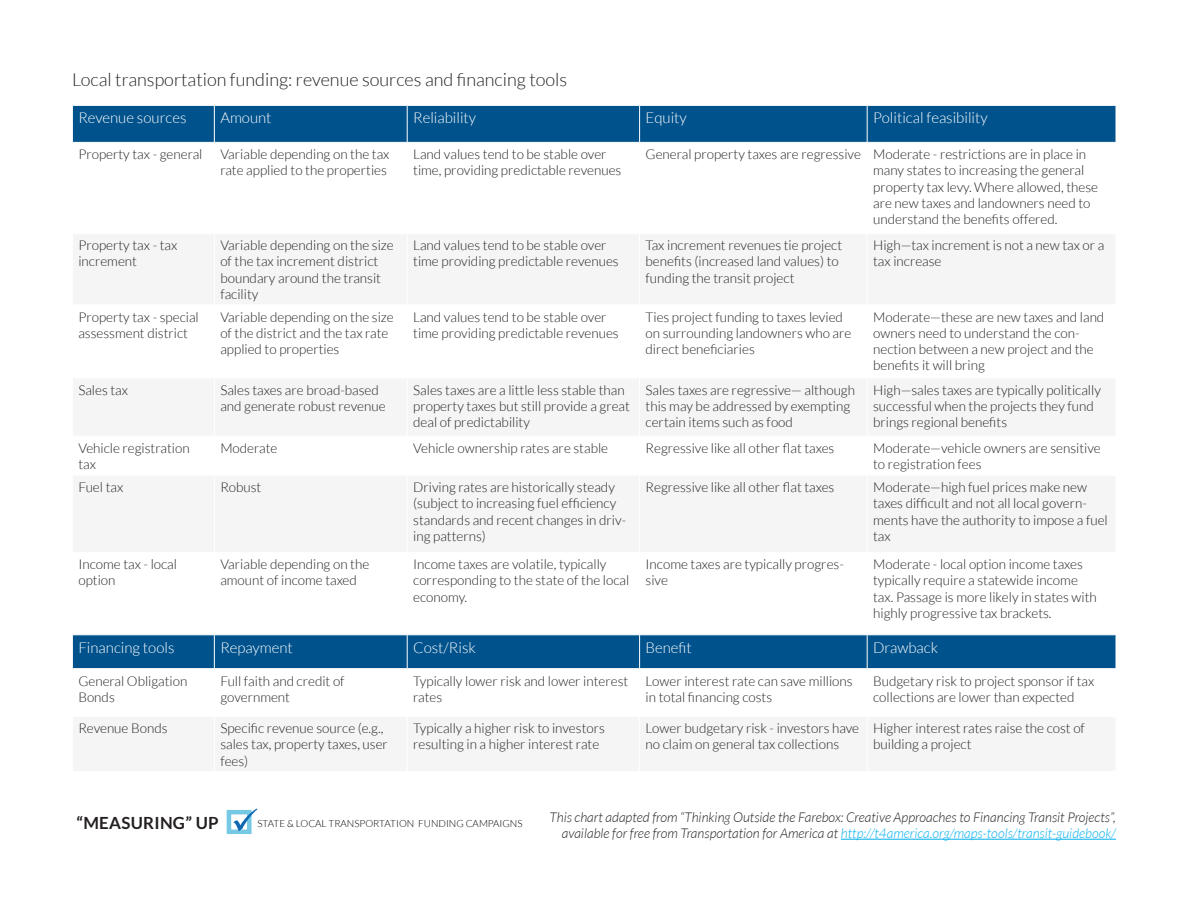
<style>
.page{position:relative;width:1188px;height:918px;background:#fff}
.page>*{position:absolute;margin:0;border:0;box-sizing:border-box;transform-origin:0 0}
.t1{font:300 18px "Lato";color:#231f20}
.t2{font:700 16.8px "Lato";letter-spacing:.015em;color:#231f20}
.t3{font:300 15px "Lato";color:#fff}
.t4{font:300 13.5px/16.2px "Lato";color:#231f20}
.t5{font:italic 300 13.5px "Lato";color:#00aeef}
.t6{font:italic 300 13.5px "Lato";color:#231f20}
.t7{font:300 9.9px "Lato";color:#000}
.s1{color:#231f20}
</style>
<div class="page">
<div style="left:73px;top:106px;width:1043px;height:36px;background:#00528c"></div>
<div style="left:73px;top:635px;width:1043px;height:33px;background:#00528c"></div>
<hr style="left:214px;top:106px;width:1px;height:36px;background:#fff">
<hr style="left:407px;top:106px;width:1px;height:36px;background:#fff">
<hr style="left:639px;top:106px;width:1px;height:36px;background:#fff">
<hr style="left:867px;top:106px;width:1px;height:36px;background:#fff">
<hr style="left:214px;top:635px;width:1px;height:33px;background:#fff">
<hr style="left:407px;top:635px;width:1px;height:33px;background:#fff">
<hr style="left:639px;top:635px;width:1px;height:33px;background:#fff">
<hr style="left:867px;top:635px;width:1px;height:33px;background:#fff">
<hr style="left:841px;top:839px;width:275px;height:1px;background:#00aeef">
<svg style="left:227px;top:809px;width:30px;height:25px"></svg>
<p class="t1" style="left:72px;top:70px;width:497px">Local transportation funding: revenue sources and financing tools</p>
<p class="t3" style="left:78px;top:110px;width:110px">Revenue sources</p>
<p class="t3" style="left:220px;top:110px;width:53px">Amount</p>
<p class="t3" style="left:413px;top:110px;width:65px">Reliability</p>
<p class="t3" style="left:646px;top:110px;width:43px">Equity</p>
<p class="t3" style="left:873px;top:110px;width:116px">Political feasibility</p>
<p class="t4" style="left:78px;top:146px;width:126px">Property tax - general</p>
<p class="t4" style="left:220px;top:146px;width:171px">Variable depending on the tax rate applied to the properties</p>
<p class="t4" style="left:413px;top:146px;width:210px">Land values tend to be stable over time, providing predictable revenues</p>
<p class="t4" style="left:646px;top:146px;width:217px">General property taxes are regressive</p>
<p class="t4" style="left:873px;top:146px;width:226px">Moderate - restrictions are in place in many states to increasing the general property tax levy. Where allowed, these are new taxes and landowners need to understand the benefits offered.</p>
<p class="t4" style="left:78px;top:237px;width:100px">Property tax - tax increment</p>
<p class="t4" style="left:220px;top:237px;width:175px">Variable depending on the size of the tax increment district boundary around the transit facility</p>
<p class="t4" style="left:413px;top:237px;width:207px">Land values tend to be stable over time providing predictable revenues</p>
<p class="t4" style="left:646px;top:237px;width:198px">Tax increment revenues tie project benefits (increased land values) to funding the transit project</p>
<p class="t4" style="left:873px;top:237px;width:233px">High—tax increment is not a new tax or a tax increase</p>
<p class="t4" style="left:78px;top:309px;width:122px">Property tax - special assessment district</p>
<p class="t4" style="left:220px;top:309px;width:175px">Variable depending on the size of the district and the tax rate applied to properties</p>
<p class="t4" style="left:413px;top:309px;width:207px">Land values tend to be stable over time providing predictable revenues</p>
<p class="t4" style="left:646px;top:309px;width:207px">Ties project funding to taxes levied on surrounding landowners who are direct beneficiaries</p>
<p class="t4" style="left:873px;top:309px;width:233px">Moderate—these are new taxes and land owners need to understand the con&shy;nection between a new project and the benefits it will bring</p>
<p class="t4" style="left:78px;top:382px;width:51px">Sales tax</p>
<p class="t4" style="left:220px;top:382px;width:167px">Sales taxes are broad-based and generate robust revenue</p>
<p class="t4" style="left:413px;top:382px;width:218px">Sales taxes are a little less stable than property taxes but still provide a great deal of predictability</p>
<p class="t4" style="left:646px;top:382px;width:211px">Sales taxes are regressive— although this may be addressed by exempting certain items such as food</p>
<p class="t4" style="left:873px;top:382px;width:229px">High—sales taxes are typically politically successful when the projects they fund brings regional benefits</p>
<p class="t4" style="left:78px;top:440px;width:113px">Vehicle registration tax</p>
<p class="t4" style="left:220px;top:440px;width:59px">Moderate</p>
<p class="t4" style="left:413px;top:440px;width:196px">Vehicle ownership rates are stable</p>
<p class="t4" style="left:646px;top:440px;width:190px">Regressive like all other flat taxes</p>
<p class="t4" style="left:873px;top:440px;width:229px">Moderate—vehicle owners are sensitive to registration fees</p>
<p class="t4" style="left:78px;top:479px;width:46px">Fuel tax</p>
<p class="t4" style="left:220px;top:479px;width:43px">Robust</p>
<p class="t4" style="left:413px;top:479px;width:214px">Driving rates are historically steady (subject to increasing fuel efficiency standards and recent changes in driv&shy;ing patterns)</p>
<p class="t4" style="left:646px;top:479px;width:190px">Regressive like all other flat taxes</p>
<p class="t4" style="left:873px;top:479px;width:236px">Moderate—high fuel prices make new taxes difficult and not all local govern&shy;ments have the authority to impose a fuel tax</p>
<p class="t4" style="left:78px;top:556px;width:100px">Income tax - local option</p>
<p class="t4" style="left:220px;top:556px;width:150px">Variable depending on the amount of income taxed</p>
<p class="t4" style="left:413px;top:556px;width:218px">Income taxes are volatile, typically corresponding to the state of the local economy.</p>
<p class="t4" style="left:646px;top:556px;width:200px">Income taxes are typically progres&shy;sive</p>
<p class="t4" style="left:873px;top:556px;width:225px">Moderate - local option income taxes typically require a statewide income tax. Passage is more likely in states with highly progressive tax brackets.</p>
<p class="t3" style="left:78px;top:639px;width:98px">Financing tools</p>
<p class="t3" style="left:220px;top:639px;width:74px">Repayment</p>
<p class="t3" style="left:413px;top:639px;width:64px">Cost/Risk</p>
<p class="t3" style="left:646px;top:639px;width:48px">Benefit</p>
<p class="t3" style="left:873px;top:639px;width:66px">Drawback</p>
<p class="t4" style="left:78px;top:673px;width:111px">General Obligation<br>Bonds</p>
<p class="t4" style="left:220px;top:673px;width:126px">Full faith and credit of government</p>
<p class="t4" style="left:413px;top:673px;width:217px">Typically lower risk and lower interest rates</p>
<p class="t4" style="left:646px;top:673px;width:209px">Lower interest rate can save millions in total financing costs</p>
<p class="t4" style="left:873px;top:673px;width:223px">Budgetary risk to project sponsor if tax collections are lower than expected</p>
<p class="t4" style="left:78px;top:720px;width:91px">Revenue Bonds</p>
<p class="t4" style="left:220px;top:720px;width:169px">Specific revenue source (e.g., sales tax, property taxes, user fees)</p>
<p class="t4" style="left:413px;top:720px;width:193px">Typically a higher risk to investors resulting in a higher interest rate</p>
<p class="t4" style="left:646px;top:720px;width:215px">Lower budgetary risk - investors have no claim on general tax collections</p>
<p class="t4" style="left:873px;top:720px;width:213px">Higher interest rates raise the cost of building a project</p>
<p class="t2" style="left:77px;top:813px;width:144px">“MEASURING” UP</p>
<p class="t7" style="left:257px;top:818px;width:267px">STATE &amp; LOCAL TRANSPORTATION FUNDING CAMPAIGNS</p>
<p class="t6" style="left:549px;top:810px;width:568px">This chart adapted from “Thinking Outside the Farebox: Creative Approaches to Financing Transit Projects”,</p>
<p class="t5" style="left:562px;top:826px;width:556px"><span class="s1">available for free from Transportation for America at</span> http://t4america.org/maps-tools/transit-guidebook/</p>
</div>
